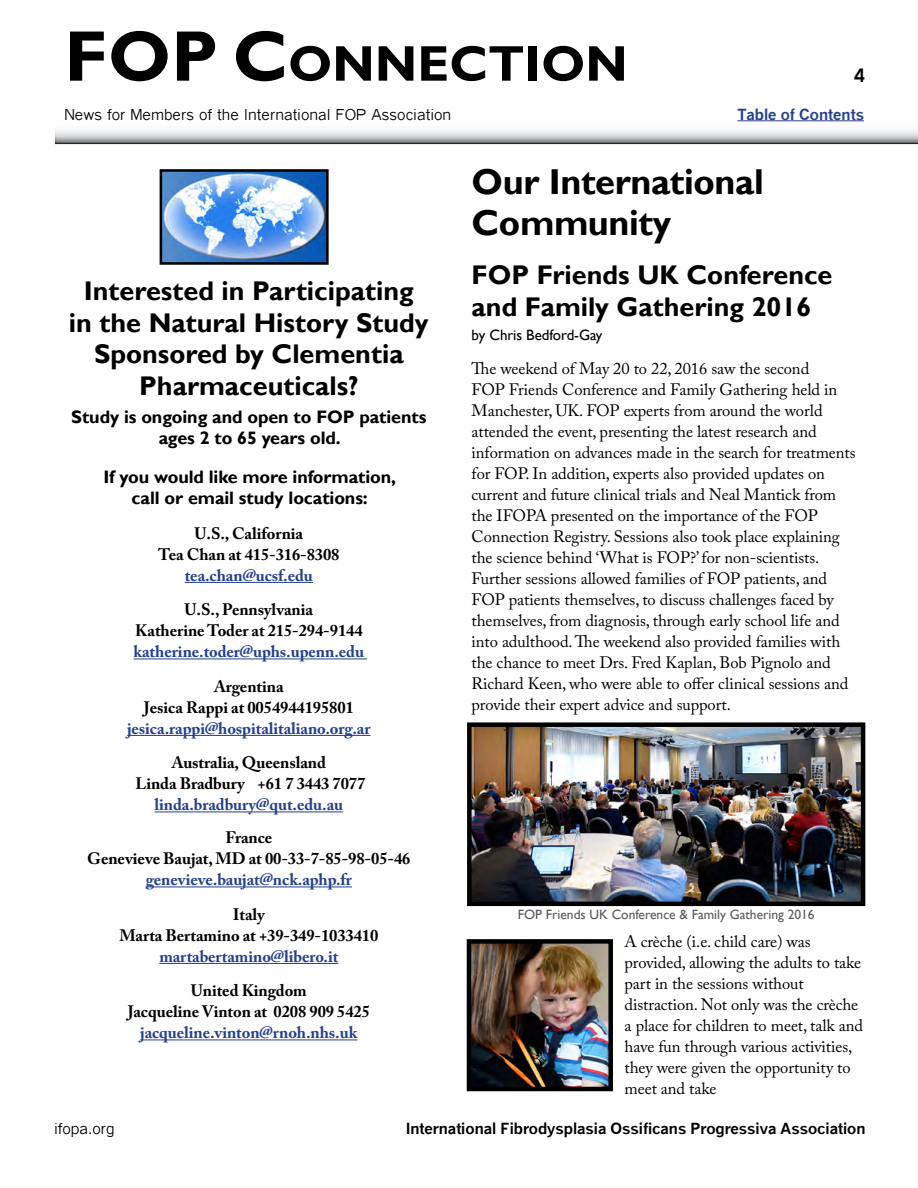
<style>
.page{position:relative;width:918px;height:1188px;background:#fff}
.page>*{position:absolute;margin:0;border:0;box-sizing:border-box;transform-origin:0 0}
.t1{font:700 50.4px "Gill Sans";color:#000}
.t2{font:700 36px/40.5px "Gill Sans";letter-spacing:-.01em;color:#000}
.t3{font:700 27px/31.5px "Gill Sans";color:#000;text-align:center}
.t4{font:700 18px/21px "Gill Sans";letter-spacing:-.005em;color:#000;text-align:center}
.t5{font:700 18px "Quick Type II";color:#000}
.t6{font:16.5px/21px "Adobe Caslon Pro";letter-spacing:-.005em;color:#000}
.t7{font:700 16.5px/21px "Adobe Caslon Pro";letter-spacing:-.005em;color:#000;text-align:center}
.t8{font:700 16.5px "Adobe Caslon Pro";letter-spacing:-.005em;color:#25408f}
.t9{font:700 15px "Quick Type II";color:#000}
.t10{font:15px "Quick Type II";color:#000}
.t11{font:15px "Gill Sans";letter-spacing:-.005em;color:#000}
.t12{font:700 15px "Quick Type II";color:#25408f}
.t13{font:13.5px "Gill Sans";color:#58595b}
.s1{font-size:72px}
</style>
<div class="page">
<hr style="left:185px;top:582px;width:128px;height:1px;background:#25408f">
<hr style="left:134px;top:659px;width:233px;height:1px;background:#25408f">
<hr style="left:127px;top:735px;width:243px;height:1px;background:#25408f">
<hr style="left:154px;top:812px;width:189px;height:1px;background:#25408f">
<hr style="left:146px;top:887px;width:206px;height:1px;background:#25408f">
<hr style="left:159px;top:963px;width:179px;height:1px;background:#25408f">
<hr style="left:140px;top:1040px;width:217px;height:1px;background:#25408f">
<img style="left:164px;top:173px;width:161px;height:88px">
<div style="left:160px;top:169px;width:169px;height:96px;border:3px solid #000"></div>
<img style="left:472px;top:727px;width:388px;height:174px">
<div style="left:467px;top:722px;width:398px;height:184px;border:4px solid #000"></div>
<img style="left:472px;top:944px;width:136px;height:142px">
<div style="left:467px;top:939px;width:146px;height:152px;border:4px solid #000"></div>
<svg style="left:55px;top:120px;width:863px;height:24px"></svg>
<hr style="left:737px;top:121px;width:127px;height:1px;background:#25408f">
<h1 class="t1" style="left:64px;top:33px;width:565px"><span class="s1">FOP C</span>ONNECTION</h1>
<p class="t10" style="left:64px;top:107px;width:388px">News for Members of the International FOP Association</p>
<p class="t5" style="left:855px;top:64px;width:12px">4</p>
<p class="t12" style="left:737px;top:106px;width:128px">Table of Contents</p>
<h3 class="t3" style="left:69px;top:276px;width:361px">Interested in Participating<br>in the Natural History Study<br>Sponsored by Clementia<br>Pharmaceuticals?</h3>
<p class="t4" style="left:71px;top:407px;width:357px">Study is ongoing and open to FOP patients ages 2 to 65 years old.</p>
<p class="t4" style="left:103px;top:467px;width:294px">If you would like more information, call or email study locations:</p>
<p class="t7" style="left:158px;top:523px;width:183px">U.S., California<br>Tea Chan at 415-316-8308</p>
<p class="t8" style="left:185px;top:565px;width:130px">tea.chan@ucsf.edu</p>
<p class="t7" style="left:135px;top:599px;width:229px">U.S., Pennsylvania<br>Katherine Toder at 215-294-9144</p>
<p class="t8" style="left:134px;top:642px;width:232px">katherine.toder@uphs.upenn.edu</p>
<p class="t7" style="left:144px;top:676px;width:211px">Argentina<br>Jesica Rappi at 0054944195801</p>
<p class="t8" style="left:127px;top:718px;width:245px">jesica.rappi@hospitalitaliano.org.ar</p>
<p class="t7" style="left:136px;top:752px;width:231px">Australia, Queensland<br>Linda Bradbury +61 7 3443 7077</p>
<p class="t8" style="left:154px;top:795px;width:190px">linda.bradbury@qut.edu.au</p>
<p class="t7" style="left:87px;top:827px;width:325px">France<br>Genevieve Baujat, MD at 00-33-7-85-98-05-46</p>
<p class="t8" style="left:146px;top:870px;width:208px">genevieve.baujat@nck.aphp.fr</p>
<p class="t7" style="left:119px;top:904px;width:261px">Italy<br>Marta Bertamino at +39-349-1033410</p>
<p class="t8" style="left:159px;top:946px;width:180px">martabertamino@libero.it</p>
<p class="t7" style="left:128px;top:980px;width:244px">United Kingdom<br>Jacqueline Vinton at 0208 909 5425</p>
<p class="t8" style="left:140px;top:1023px;width:219px">jacqueline.vinton@rnoh.nhs.uk</p>
<h2 class="t2" style="left:472px;top:163px;width:294px">Our International<br>Community</h2>
<h3 class="t3" style="left:472px;top:260px;width:362px;text-align:left">FOP Friends UK Conference and Family Gathering 2016</h3>
<p class="t11" style="left:472px;top:326px;width:132px">by Chris Bedford-Gay</p>
<p class="t6" style="left:472px;top:358px;width:386px">The weekend of May 20 to 22, 2016 saw the second<br>FOP Friends Conference and Family Gathering held in Manchester, UK. FOP experts from around the world attended the event, presenting the latest research and information on advances made in the search for treatments for FOP. In addition, experts also provided updates on current and future clinical trials and Neal Mantick from the IFOPA presented on the importance of the FOP Connection Registry. Sessions also took place explaining the science behind ‘What is FOP?’ for non-scientists.<br>Further sessions allowed families of FOP patients, and FOP patients themselves, to discuss challenges faced by themselves, from diagnosis, through early school life and into adulthood. The weekend also provided families with the chance to meet Drs. Fred Kaplan, Bob Pignolo and Richard Keen, who were able to offer clinical sessions and provide their expert advice and support.</p>
<p class="t13" style="left:518px;top:907px;width:298px">FOP Friends UK Conference &amp; Family Gathering 2016</p>
<p class="t6" style="left:625px;top:931px;width:240px">A crèche (i.e. child care) was provided, allowing the adults to take part in the sessions without distraction. Not only was the crèche a place for children to meet, talk and have fun through various activities, they were given the opportunity to meet and take</p>
<p class="t10" style="left:54px;top:1121px;width:62px">ifopa.org</p>
<p class="t9" style="left:406px;top:1119px;width:461px">International Fibrodysplasia Ossificans Progressiva Association</p>
</div>
